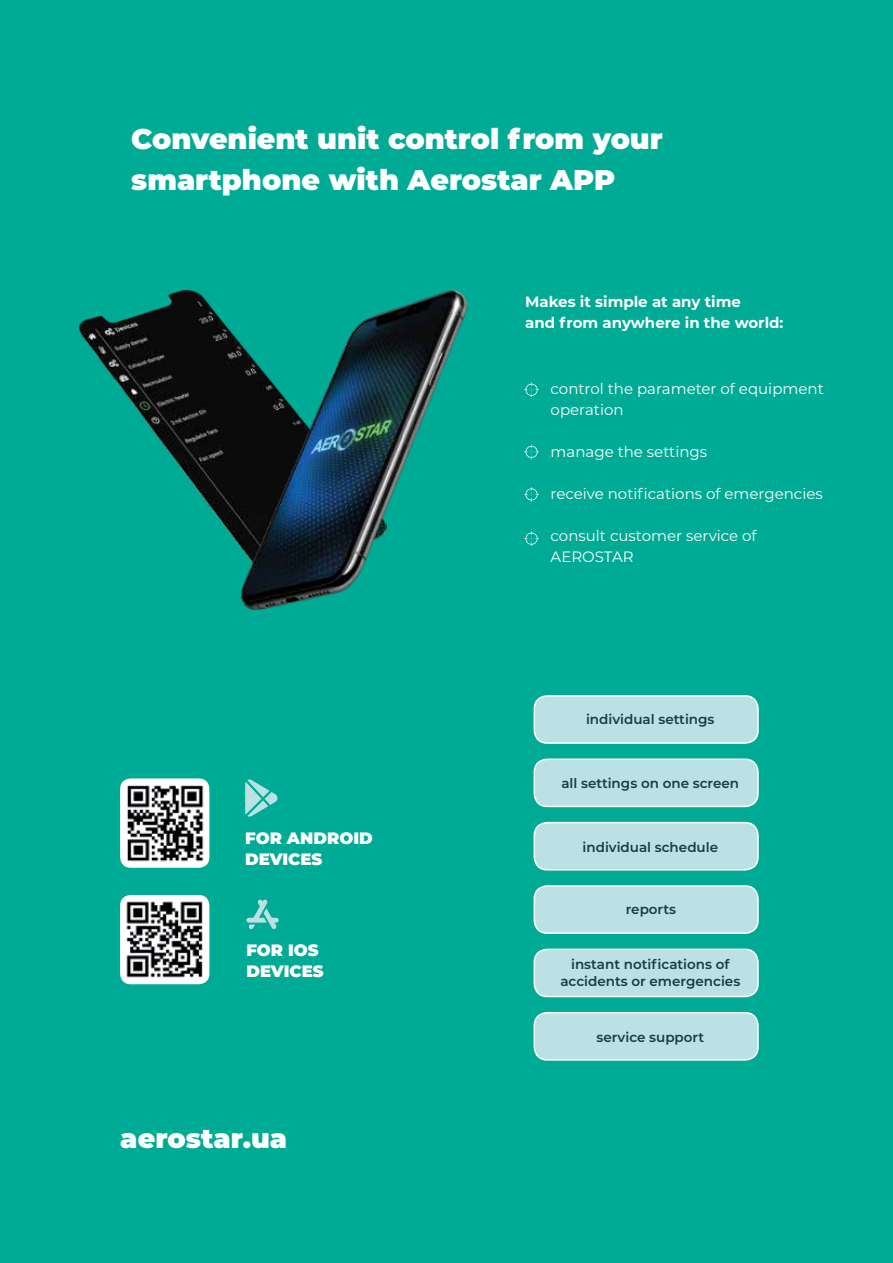
<style>
.page{position:relative;width:893px;height:1263px;background:#00ab96}
.page>*{position:absolute;margin:0;border:0;box-sizing:border-box;transform-origin:0 0}
.t1{font:900 28.5px/40.5px "Montserrat";color:#fff}
.t2{font:900 27px "Montserrat";color:#fff}
.t3{font:900 16.5px/21px "Montserrat";color:#fff}
.t4{font:15px/21px "Montserrat";color:#fff}
.t5{font:700 15px/21px "Montserrat";color:#fff}
.t6{font:600 13.5px/16.5px "Montserrat";color:#1a3b47;text-align:center}
</style>
<div class="page">
<img style="left:120px;top:895px;width:89px;height:89px">
<svg style="left:246px;top:899px;width:33px;height:30px"></svg>
<img style="left:120px;top:778px;width:89px;height:90px">
<svg style="left:245px;top:779px;width:32px;height:38px"></svg>
<img style="left:79px;top:290px;width:162px;height:258px">
<img style="left:241px;top:291px;width:226px;height:319px">
<div style="left:534px;top:696px;width:224px;height:47px;background:#bce1e5;border-radius:13px"></div>
<div style="left:534px;top:695px;width:225px;height:49px;border:2px solid #fff;border-radius:13px"></div>
<div style="left:534px;top:759px;width:224px;height:47px;background:#bce1e5;border-radius:13px"></div>
<div style="left:534px;top:758px;width:225px;height:49px;border:2px solid #fff;border-radius:13px"></div>
<div style="left:534px;top:823px;width:224px;height:47px;background:#bce1e5;border-radius:13px"></div>
<div style="left:534px;top:822px;width:225px;height:48px;border:2px solid #fff;border-radius:13px"></div>
<div style="left:534px;top:886px;width:224px;height:47px;background:#bce1e5;border-radius:13px"></div>
<div style="left:534px;top:885px;width:225px;height:49px;border:2px solid #fff;border-radius:13px"></div>
<div style="left:534px;top:949px;width:224px;height:47px;background:#bce1e5;border-radius:13px"></div>
<div style="left:534px;top:948px;width:225px;height:49px;border:2px solid #fff;border-radius:13px"></div>
<div style="left:534px;top:1013px;width:224px;height:47px;background:#bce1e5;border-radius:13px"></div>
<div style="left:534px;top:1012px;width:225px;height:49px;border:2px solid #fff;border-radius:13px"></div>
<svg style="left:524px;top:382px;width:15px;height:15px"></svg>
<svg style="left:524px;top:444px;width:15px;height:15px"></svg>
<svg style="left:524px;top:487px;width:15px;height:15px"></svg>
<svg style="left:524px;top:531px;width:15px;height:15px"></svg>
<h1 class="t1" style="left:131px;top:117px;width:533px">Convenient unit control from your smartphone with Aerostar APP</h1>
<p class="t5" style="left:525px;top:290px;width:260px">Makes it simple at any time<br>and from anywhere in the world:</p>
<p class="t4" style="left:551px;top:377px;width:275px">control the parameter of equipment operation</p>
<p class="t4" style="left:551px;top:440px;width:158px">manage the settings</p>
<p class="t4" style="left:551px;top:482px;width:274px">receive notifications of emergencies</p>
<p class="t4" style="left:551px;top:524px;width:208px">consult customer service of<br>AEROSTAR</p>
<p class="t6" style="left:586px;top:710px;width:130px">individual settings</p>
<p class="t3" style="left:245px;top:826px;width:129px">FOR ANDROID<br>DEVICES</p>
<p class="t3" style="left:246px;top:939px;width:79px">FOR IOS<br>DEVICES</p>
<h2 class="t2" style="left:120px;top:1118px;width:168px">aerostar.ua</h2>
<p class="t6" style="left:561px;top:774px;width:179px">all settings on one screen</p>
<p class="t6" style="left:582px;top:838px;width:137px">individual schedule</p>
<p class="t6" style="left:626px;top:901px;width:52px">reports</p>
<p class="t6" style="left:560px;top:956px;width:181px">instant notifications of accidents or emergencies</p>
<p class="t6" style="left:596px;top:1028px;width:109px">service support</p>
</div>
